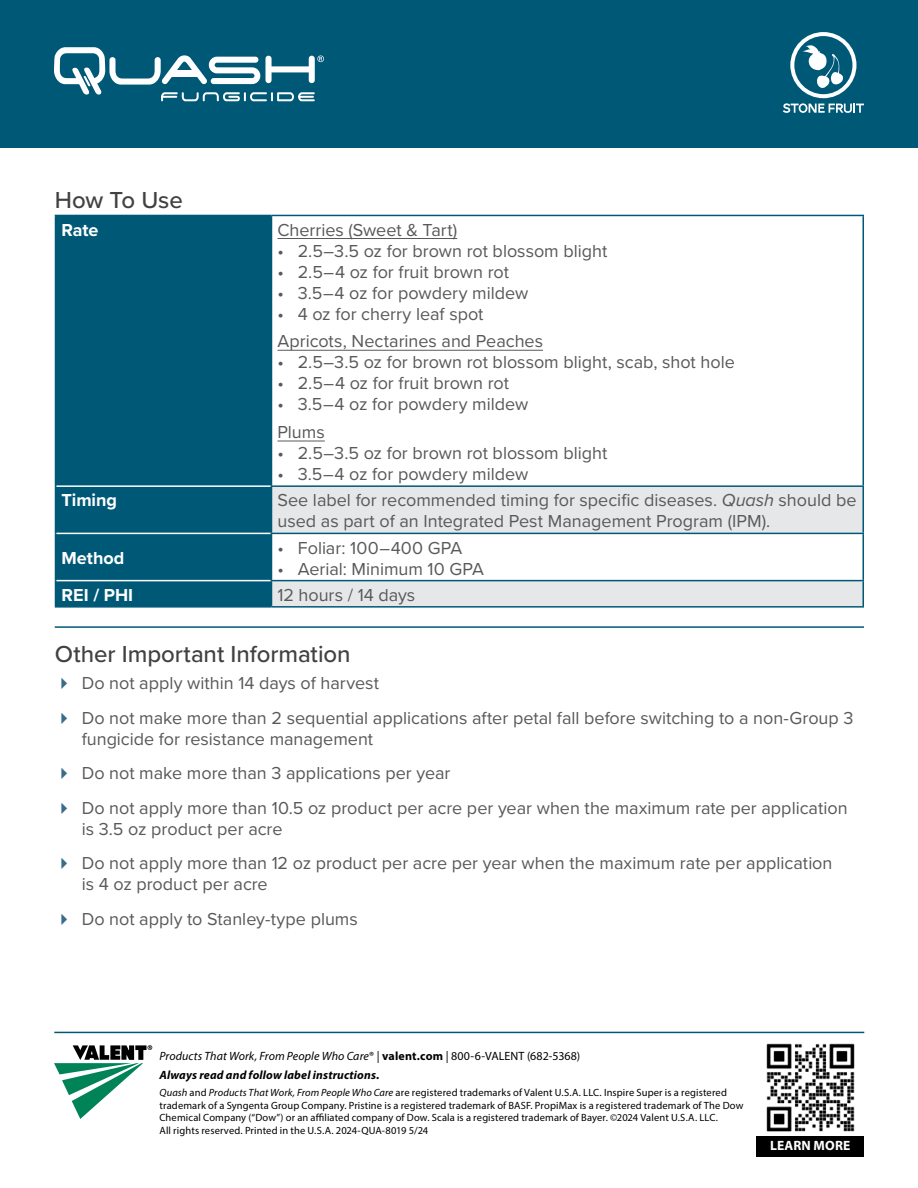
<style>
.page{position:relative;width:918px;height:1188px;background:#fff}
.page>*{position:absolute;margin:0;border:0;box-sizing:border-box;transform-origin:0 0}
.t1{font:500 24px "Proxima Nova";letter-spacing:-.005em;color:#414042}
.t2{font:18px/34.5px "Proxima Nova";color:#58595b}
.t3{font:700 18px "Proxima Nova";letter-spacing:-.005em;color:#fff}
.t4{font:700 13.5px "Myriad Pro";letter-spacing:.015em;color:#fff}
.t5{font:italic 700 12px/18.9px "Myriad Pro";letter-spacing:.015em;color:#000}
.t6{font:10.5px/12.6px "Myriad Pro";letter-spacing:.01em;color:#000}
.s1{font-style:italic}
.s2{font-weight:400}
.s3{font-weight:400;font-style:normal}
.s4{font-style:normal}
</style>
<div class="page">
<div style="left:0;top:0;width:918px;height:148px;background:#005877"></div>
<svg style="left:54px;top:47px;width:270px;height:54px"></svg>
<svg style="left:783px;top:32px;width:81px;height:81px"></svg>
<svg style="left:54px;top:1045px;width:98px;height:74px"></svg>
<img style="left:766px;top:1043px;width:89px;height:89px">
<div style="left:756px;top:1136px;width:108px;height:20px;background:#000"></div>
<hr style="left:54px;top:1032px;width:810px;height:1px;background:#005877">
<hr style="left:55px;top:626px;width:809px;height:2px;background:#005877">
<div style="left:56px;top:216px;width:215px;height:390px;background:#005877"></div>
<svg style="left:272px;top:487px;width:590px;height:119px;fill:#e6e7e8"></svg>
<hr style="left:56px;top:485px;width:215px;height:2px;background:#fff">
<hr style="left:56px;top:533px;width:215px;height:1px;background:#fff">
<hr style="left:56px;top:580px;width:215px;height:1px;background:#fff">
<hr style="left:55px;top:216px;width:1px;height:270px;background:#005877">
<hr style="left:55px;top:215px;width:217px;height:1px;background:#005877">
<hr style="left:271px;top:216px;width:1px;height:269px;background:#005877">
<hr style="left:272px;top:215px;width:592px;height:1px;background:#005877">
<hr style="left:862px;top:216px;width:2px;height:269px;background:#005877">
<hr style="left:55px;top:486px;width:1px;height:47px;background:#005877">
<hr style="left:271px;top:487px;width:1px;height:46px;background:#005877">
<hr style="left:271px;top:485px;width:593px;height:2px;background:#005877">
<hr style="left:862px;top:487px;width:2px;height:46px;background:#005877">
<hr style="left:55px;top:533px;width:1px;height:48px;background:#005877">
<hr style="left:271px;top:534px;width:1px;height:46px;background:#005877">
<hr style="left:271px;top:533px;width:593px;height:1px;background:#005877">
<hr style="left:862px;top:534px;width:2px;height:46px;background:#005877">
<svg style="left:55px;top:581px;width:1px;height:25px"></svg>
<hr style="left:55px;top:606px;width:217px;height:2px;background:#005877">
<svg style="left:271px;top:581px;width:1px;height:25px"></svg>
<hr style="left:271px;top:580px;width:593px;height:1px;background:#005877">
<hr style="left:862px;top:581px;width:2px;height:25px;background:#005877">
<hr style="left:272px;top:606px;width:592px;height:2px;background:#005877">
<hr style="left:278px;top:238px;width:179px;height:1px;background:#58595b">
<hr style="left:278px;top:350px;width:265px;height:1px;background:#58595b">
<hr style="left:278px;top:441px;width:47px;height:1px;background:#58595b">
<h1 class="t1" style="left:55px;top:182px;width:130px">How To Use</h1>
<p class="t3" style="left:62px;top:216px;width:39px">Rate</p>
<p class="t2" style="left:278px;top:212px;width:181px">Cherries (Sweet &amp; Tart)</p>
<p class="t2" style="left:278px;top:233px;width:331px">• 2.5–3.5 oz for brown rot blossom blight</p>
<p class="t2" style="left:278px;top:254px;width:233px">• 2.5–4 oz for fruit brown rot</p>
<p class="t2" style="left:278px;top:275px;width:252px">• 3.5–4 oz for powdery mildew</p>
<p class="t2" style="left:278px;top:299px;width:267px;line-height:27.8px">• 4 oz for cherry leaf spot<br>Apricots, Nectarines and Peaches</p>
<p class="t2" style="left:278px;top:344px;width:459px">• 2.5–3.5 oz for brown rot blossom blight, scab, shot hole</p>
<p class="t2" style="left:278px;top:365px;width:233px">• 2.5–4 oz for fruit brown rot</p>
<p class="t2" style="left:278px;top:390px;width:252px;line-height:27.8px">• 3.5–4 oz for powdery mildew<br>Plums</p>
<p class="t2" style="left:278px;top:435px;width:331px">• 2.5–3.5 oz for brown rot blossom blight</p>
<p class="t2" style="left:278px;top:456px;width:252px">• 3.5–4 oz for powdery mildew</p>
<p class="t3" style="left:62px;top:487px;width:57px">Timing</p>
<p class="t2" style="left:278px;top:489px;width:581px;line-height:21px">See label for recommended timing for specific diseases. <span class="s1">Quash</span> should be used as part of an Integrated Pest Management Program (IPM).</p>
<p class="t3" style="left:62px;top:545px;width:64px">Method</p>
<p class="t2" style="left:278px;top:530px;width:186px">• Foliar: 100–400 GPA</p>
<p class="t2" style="left:278px;top:551px;width:208px">• Aerial: Minimum 10 GPA</p>
<p class="t3" style="left:62px;top:582px;width:73px">REI / PHI</p>
<p class="t2" style="left:278px;top:577px;width:139px">12 hours / 14 days</p>
<h1 class="t1" style="left:55px;top:636px;width:297px">Other Important Information</h1>
<p class="t2" style="left:82px;top:665px;width:773px">Do not apply within 14 days of harvest<br>Do not make more than 2 sequential applications after petal fall before switching to a non-Group 3</p>
<p class="t2" style="left:82px;top:721px;width:767px">fungicide for resistance management<br>Do not make more than 3 applications per year<br>Do not apply more than 10.5 oz product per acre per year when the maximum rate per application</p>
<p class="t2" style="left:82px;top:811px;width:752px">is 3.5 oz product per acre<br>Do not apply more than 12 oz product per acre per year when the maximum rate per application</p>
<p class="t2" style="left:82px;top:866px;width:278px">is 4 oz product per acre<br>Do not apply to Stanley-type plums</p>
<p class="t5" style="left:160px;top:1046px;width:422px"><span class="s2">Products That Work, From People Who Care</span><span class="s3">® |</span> <span class="s4">valent.com</span> <span class="s3">| 800-6-VALENT (682-5368)<br></span>Always read and follow label instructions.</p>
<p class="t6" style="left:160px;top:1086px;width:586px"><span class="s1">Quash</span> and <span class="s1">Products That Work, From People Who Care</span> are registered trademarks of Valent U.S.A. LLC. Inspire Super is a registered trademark of a Syngenta Group Company. Pristine is a registered trademark of BASF. PropiMax is a registered trademark of The Dow Chemical Company (“Dow”) or an affiliated company of Dow. Scala is a registered trademark of Bayer. ©2024 Valent U.S.A. LLC.<br>All rights reserved. Printed in the U.S.A. 2024-QUA-8019 5/24</p>
<p class="t4" style="left:770px;top:1137px;width:82px">LEARN MORE</p>
</div>
